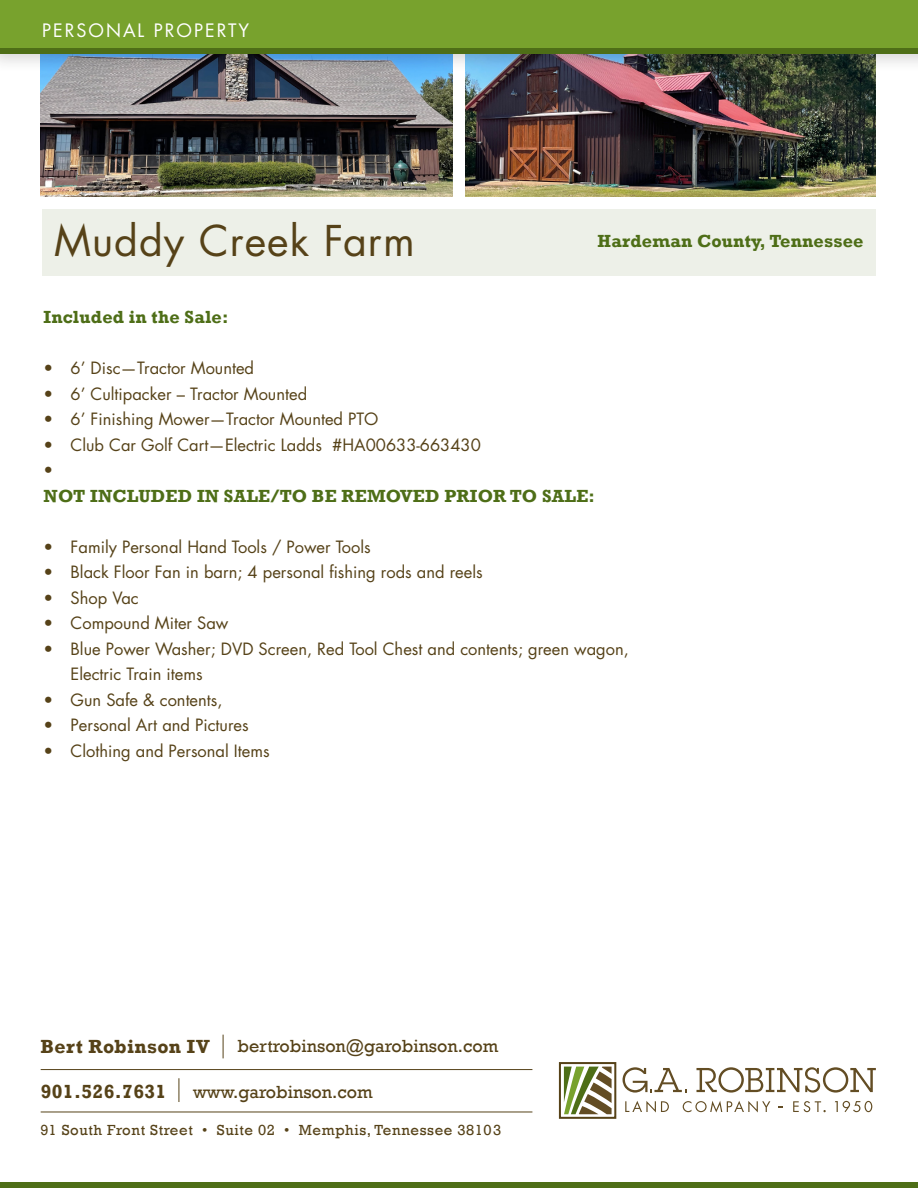
<style>
.page{position:relative;width:918px;height:1188px;background:#fff}
.page>*{position:absolute;margin:0;border:0;box-sizing:border-box;transform-origin:0 0}
.t1{font:41.25px "Futura";letter-spacing:.025em;color:#564218}
.t2{font:700 19.5px "Rockwell";letter-spacing:.02em;color:#564218}
.t3{font:700 18px "Rockwell";letter-spacing:.01em;color:#4e6e17}
.t4{font:18px "Rockwell";color:#564218}
.t5{font:18px "Futura";letter-spacing:.11em;color:#fff}
.t6{font:16.5px/25.5px "Futura";color:#564218}
.t7{font:15px "Rockwell";letter-spacing:.04em;color:#564218}
</style>
<div class="page">
<svg style="left:623px;top:1067px;width:64px;height:26px"></svg>
<svg style="left:697px;top:1067px;width:179px;height:26px"></svg>
<svg style="left:625px;top:1101px;width:44px;height:11px"></svg>
<svg style="left:683px;top:1101px;width:87px;height:11px"></svg>
<svg style="left:793px;top:1101px;width:33px;height:11px"></svg>
<svg style="left:835px;top:1101px;width:37px;height:11px"></svg>
<div style="left:559px;top:1062px;width:57px;height:57px;border:2px solid #564218"></div>
<svg style="left:564px;top:1067px;width:48px;height:47px"></svg>
<div style="left:42px;top:210px;width:834px;height:66px;background:#edf0e8"></div>
<img style="left:41px;top:74px;width:412px;height:123px">
<img style="left:465px;top:74px;width:411px;height:123px">
<div style="left:0;top:0;width:918px;height:74px;background:#231f20;opacity:.2"></div>
<div style="left:0;top:0;width:918px;height:54px;background:#78a22d"></div>
<div style="left:0;top:49px;width:918px;height:5px;background:#4e6e17"></div>
<div style="left:0;top:1183px;width:918px;height:5px;background:#4e6e17"></div>
<hr style="left:41px;top:1112px;width:491px;height:1px;background:#564218">
<hr style="left:41px;top:1069px;width:491px;height:1px;background:#564218">
<svg style="left:179px;top:1078px;width:1px;height:24px"></svg>
<svg style="left:223px;top:1035px;width:1px;height:23px"></svg>
<p class="t5" style="left:42px;top:18px;width:209px">PERSONAL PROPERTY</p>
<p class="t1" style="left:54px;top:215px;width:362px">Muddy Creek Farm</p>
<p class="t3" style="left:598px;top:230px;width:267px">Hardeman County, Tennessee</p>
<p class="t3" style="left:44px;top:307px;width:186px">Included in the Sale:</p>
<p class="t6" style="left:44px;top:356px;width:212px">• 6’ Disc—Tractor Mounted</p>
<p class="t6" style="left:44px;top:381px;width:265px">• 6’ Cultipacker – Tractor Mounted</p>
<p class="t6" style="left:44px;top:407px;width:336px">• 6’ Finishing Mower—Tractor Mounted PTO</p>
<p class="t6" style="left:44px;top:432px;width:439px">• Club Car Golf Cart—Electric Ladds #HA00633-663430</p>
<p class="t6" style="left:44px;top:458px;width:11px">•</p>
<p class="t3" style="left:44px;top:485px;width:553px">NOT INCLUDED IN SALE/TO BE REMOVED PRIOR TO SALE:</p>
<p class="t6" style="left:44px;top:534px;width:329px">• Family Personal Hand Tools / Power Tools</p>
<p class="t6" style="left:44px;top:560px;width:441px">• Black Floor Fan in barn; 4 personal fishing rods and reels</p>
<p class="t6" style="left:44px;top:585px;width:97px">• Shop Vac</p>
<p class="t6" style="left:44px;top:611px;width:186px">• Compound Miter Saw</p>
<p class="t6" style="left:71px;top:636px;width:560px;text-indent:-27px">• Blue Power Washer; DVD Screen, Red Tool Chest and contents; green wagon,<br>Electric Train items</p>
<p class="t6" style="left:44px;top:687px;width:180px">• Gun Safe &amp; contents,</p>
<p class="t6" style="left:44px;top:713px;width:207px">• Personal Art and Pictures</p>
<p class="t6" style="left:44px;top:738px;width:228px">• Clothing and Personal Items</p>
<p class="t2" style="left:40px;top:1034px;width:171px">Bert Robinson IV</p>
<p class="t4" style="left:238px;top:1036px;width:262px">bertrobinson@garobinson.com</p>
<p class="t2" style="left:41px;top:1079px;width:127px">901.526.7631</p>
<p class="t4" style="left:193px;top:1081px;width:181px">www.garobinson.com</p>
<p class="t7" style="left:40px;top:1122px;width:462px">91 South Front Street • Suite 02 • Memphis, Tennessee 38103</p>
</div>
